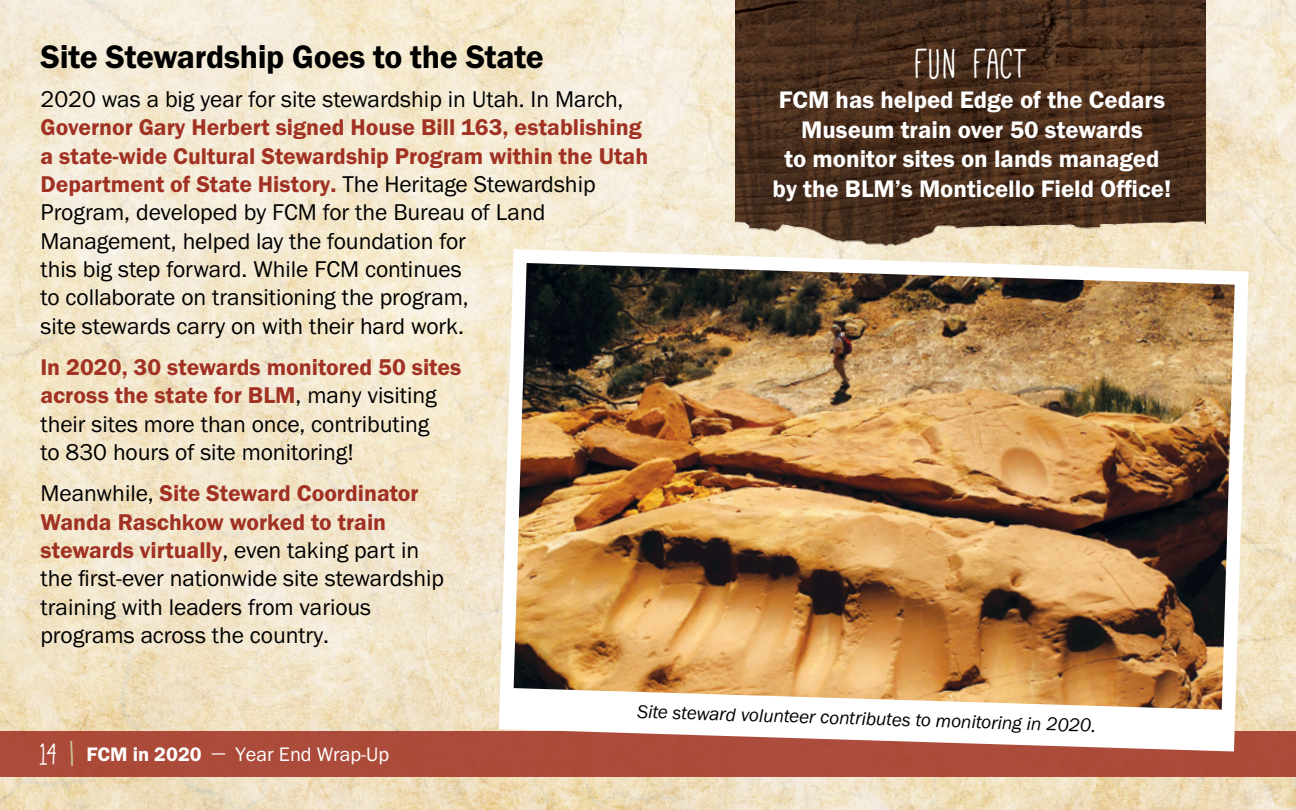
<style>
.page{position:relative;width:1296px;height:810px;background:#fff}
.page>*{position:absolute;margin:0;border:0;box-sizing:border-box;transform-origin:0 0}
.t1{font:47.25px "Mathlete Bulky";letter-spacing:.02em;color:#fff}
.t2{font:600 33.75px "Franklin Gothic FS";letter-spacing:-.01em;color:#000}
.t3{font:600 24.75px/29.7px "Franklin Gothic FS";color:#fff;text-align:center}
.t4{font:23.62px/28.3px "Franklin Gothic FS";color:#000}
.t5{font:20.25px "Franklin Gothic FS";color:#fff}
.t6{font:italic 19.12px "Franklin Gothic FS";color:#000}
.s1{font-weight:600;color:#a03123}
.s2{font-family:"Mathlete Bulky";font-size:33.75px}
.s3{font-family:"Mathlete Bulky";font-size:42.75px;color:#c7c89b}
.s4{font-weight:600}
</style>
<div class="page">
<img style="left:0;top:0;width:1296px;height:810px">
<div style="left:0;top:731px;width:1296px;height:45px;background:#ac4b3a"></div>
<img style="left:735px;top:0;width:470px;height:242px">
<img style="left:492px;top:242px;width:764px;height:510px">
<svg style="left:504px;top:688px;width:726px;height:58px"></svg>
<h2 class="t2" style="left:40px;top:38px;width:505px">Site Stewardship Goes to the State</h2>
<p class="t4" style="left:40px;top:85px;width:585px">2020 was a big year for site stewardship in Utah. In March,</p>
<p class="t4" style="left:40px;top:114px;width:609px"><span class="s1">Governor Gary Herbert signed House Bill 163, establishing a state-wide Cultural Stewardship Program within the Utah Department of State History.</span> The Heritage Stewardship Program, developed by FCM for the Bureau of Land Management, helped lay the foundation for<br>this big step forward. While FCM continues<br>to collaborate on transitioning the program,<br>site stewards carry on with their hard work.</p>
<p class="t4" style="left:40px;top:353px;width:422px"><span class="s1">In 2020, 30 stewards monitored 50 sites across the state for BLM</span>, many visiting their sites more than once, contributing<br>to 830 hours of site monitoring!</p>
<p class="t4" style="left:40px;top:480px;width:405px">Meanwhile, <span class="s1">Site Steward Coordinator Wanda Raschkow worked to train stewards virtually</span>, even taking part in the first-ever nationwide site stewardship training with leaders from various programs across the country.</p>
<h1 class="t1" style="left:916px;top:41px;width:113px">FUN FACT</h1>
<p class="t3" style="left:773px;top:85px;width:400px">FCM has helped Edge of the Cedars Museum train over 50 stewards<br>to monitor sites on lands managed by the BLM’s Monticello Field Office!</p>
<p class="t5" style="left:40px;top:744px;width:350px"><span class="s2">14</span> <span class="s3">|</span> <span class="s4">FCM in 2020</span> — Year End Wrap-Up</p>
<p class="t6" style="left:638px;top:700px;width:460px;rotate:2deg">Site steward volunteer contributes to monitoring in 2020.</p>
</div>
